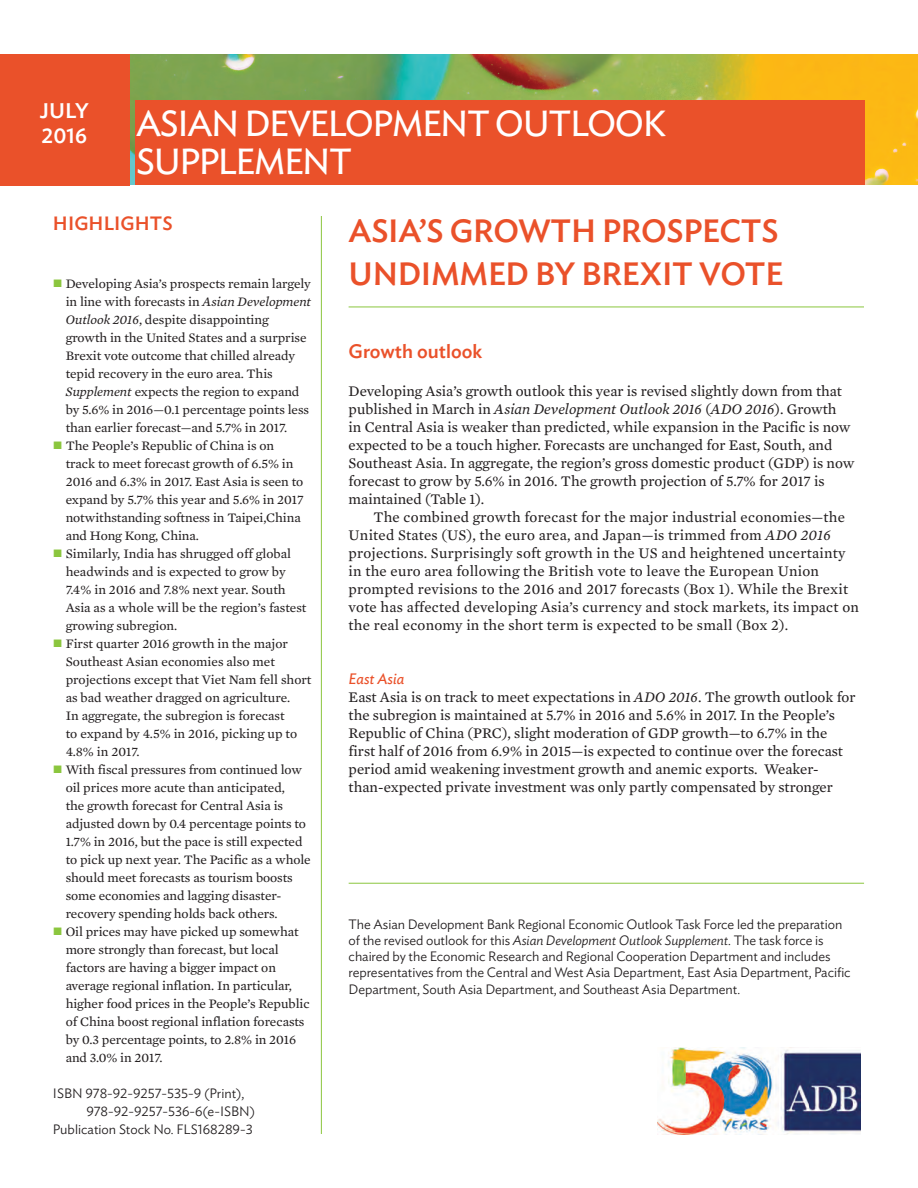
<style>
.page{position:relative;width:918px;height:1188px;background:#fff}
.page>*{position:absolute;margin:0;border:0;box-sizing:border-box;transform-origin:0 0}
.t1{font:36px/38.1px "Ideal Sans";letter-spacing:-.04em;color:#fff}
.t2{font:500 31.95px/43.3px "Ideal Sans";letter-spacing:-.01em;color:#ea512a}
.t3{font:500 21px/25.2px "Ideal Sans";color:#fff}
.t4{font:500 19.5px "Ideal Sans";color:#ea512a}
.t5{font:500 19.2px "Ideal Sans";letter-spacing:.005em;color:#ea512a}
.t6{font:15px/18px "Mercury Text G2";color:#231f20}
.t7{font:italic 15px "Ideal Sans";color:#ea512a}
.t8{font:300 13.5px/16.2px "Ideal Sans";letter-spacing:-.005em;color:#231f20}
.t9{font:13.2px/18px "Mercury Text G2";letter-spacing:-.005em;color:#231f20}
.s1{color:#8bc63e}
.s2{font-style:italic}
</style>
<div class="page">
<img style="left:130px;top:54px;width:788px;height:131px">
<hr style="left:349px;top:307px;width:515px;height:1px;background:#8bc63e">
<hr style="left:321px;top:216px;width:1px;height:918px;background:#8bc63e">
<hr style="left:349px;top:883px;width:515px;height:1px;background:#8bc63e">
<div style="left:135px;top:101px;width:730px;height:84px;background:#ea512a"></div>
<div style="left:0;top:54px;width:130px;height:131px;background:#ea512a"></div>
<img style="left:658px;top:1048px;width:202px;height:86px">
<h3 class="t3" style="left:40px;top:96px;width:50px">JULY<br>2016</h3>
<h1 class="t1" style="left:136px;top:102px;width:531px">ASIAN DEVELOPMENT OUTLOOK<br>SUPPLEMENT</h1>
<h3 class="t5" style="left:53px;top:209px;width:121px">HIGHLIGHTS</h3>
<p class="t9" style="left:66px;top:274px;width:247px;text-indent:-13px"><span class="s1">■</span> Developing Asia’s prospects remain largely in line with forecasts in <span class="s2">Asian Development Outlook 2016</span>, despite disappointing growth in the United States and a surprise Brexit vote outcome that chilled already tepid recovery in the euro area. This <span class="s2">Supplement</span> expects the region to expand by 5.6% in 2016—0.1 percentage points less than earlier forecast—and 5.7% in 2017.</p>
<p class="t9" style="left:66px;top:436px;width:240px;text-indent:-13px"><span class="s1">■</span> The People’s Republic of China is on track to meet forecast growth of 6.5% in 2016 and 6.3% in 2017. East Asia is seen to expand by 5.7% this year and 5.6% in 2017 notwithstanding softness in Taipei,China and Hong Kong, China.</p>
<p class="t9" style="left:66px;top:544px;width:242px;text-indent:-13px"><span class="s1">■</span> Similarly, India has shrugged off global headwinds and is expected to grow by 7.4% in 2016 and 7.8% next year. South Asia as a whole will be the region’s fastest growing subregion.</p>
<p class="t9" style="left:66px;top:634px;width:247px;text-indent:-13px"><span class="s1">■</span> First quarter 2016 growth in the major Southeast Asian economies also met projections except that Viet Nam fell short as bad weather dragged on agriculture.<br>In aggregate, the subregion is forecast<br>to expand by 4.5% in 2016, picking up to 4.8% in 2017.</p>
<p class="t9" style="left:66px;top:760px;width:247px;text-indent:-13px"><span class="s1">■</span> With fiscal pressures from continued low oil prices more acute than anticipated,<br>the growth forecast for Central Asia is adjusted down by 0.4 percentage points to 1.7% in 2016, but the pace is still expected to pick up next year. The Pacific as a whole should meet forecasts as tourism boosts some economies and lagging disaster&shy;recovery spending holds back others.</p>
<p class="t9" style="left:66px;top:922px;width:246px;text-indent:-13px"><span class="s1">■</span> Oil prices may have picked up somewhat more strongly than forecast, but local factors are having a bigger impact on average regional inflation. In particular, higher food prices in the People’s Republic of China boost regional inflation forecasts by 0.3 percentage points, to 2.8% in 2016 and 3.0% in 2017.</p>
<p class="t8" style="left:53px;top:1084px;width:193px">isBn 978-92-9257-535-9 (print),</p>
<p class="t8" style="left:86px;top:1102px;width:170px">978-92-9257-536-6(e-isBn)</p>
<p class="t8" style="left:53px;top:1120px;width:201px">publication stock no. Fls168289-3</p>
<h2 class="t2" style="left:349px;top:206px;width:436px">ASIA’S GROWTH PROSPECTS<br>UNDIMMED BY BREXIT VOTE</h2>
<h3 class="t4" style="left:349px;top:336px;width:135px">Growth outlook</h3>
<p class="t6" style="left:349px;top:381px;width:507px">Developing Asia’s growth outlook this year is revised slightly down from that published in March in <span class="s2">Asian Development Outlook 2016</span> (<span class="s2">ADO 2016</span>). Growth<br>in Central Asia is weaker than predicted, while expansion in the Pacific is now expected to be a touch higher. Forecasts are unchanged for East, South, and Southeast Asia. In aggregate, the region’s gross domestic product (GDP) is now forecast to grow by 5.6% in 2016. The growth projection of 5.7% for 2017 is maintained (Table 1).</p>
<p class="t6" style="left:349px;top:507px;width:512px;text-indent:25px">The combined growth forecast for the major industrial economies—the United States (US), the euro area, and Japan—is trimmed from <span class="s2">ADO 2016 </span>projections. Surprisingly soft growth in the US and heightened uncertainty in the euro area following the British vote to leave the European Union prompted revisions to the 2016 and 2017 forecasts (Box 1). While the Brexit vote has affected developing Asia’s currency and stock markets, its impact on the real economy in the short term is expected to be small (Box 2).</p>
<p class="t7" style="left:349px;top:667px;width:57px">East Asia</p>
<p class="t6" style="left:349px;top:687px;width:509px">East Asia is on track to meet expectations in <span class="s2">ADO 2016</span>. The growth outlook for the subregion is maintained at 5.7% in 2016 and 5.6% in 2017. In the People’s Republic of China (PRC), slight moderation of GDP growth—to 6.7% in the first half of 2016 from 6.9% in 2015—is expected to continue over the forecast period amid weakening investment growth and anemic exports. Weaker&shy;than-expected private investment was only partly compensated by stronger</p>
<p class="t8" style="left:349px;top:915px;width:504px">the Asian Development Bank Regional economic outlook task Force led the preparation of the revised outlook for this <span class="s2">Asian Development Outlook Supplement</span>. the task force is chaired by the economic Research and Regional Cooperation Department and includes representatives from the Central and West Asia Department, east Asia Department, pacific Department, south Asia Department, and southeast Asia Department.</p>
</div>
